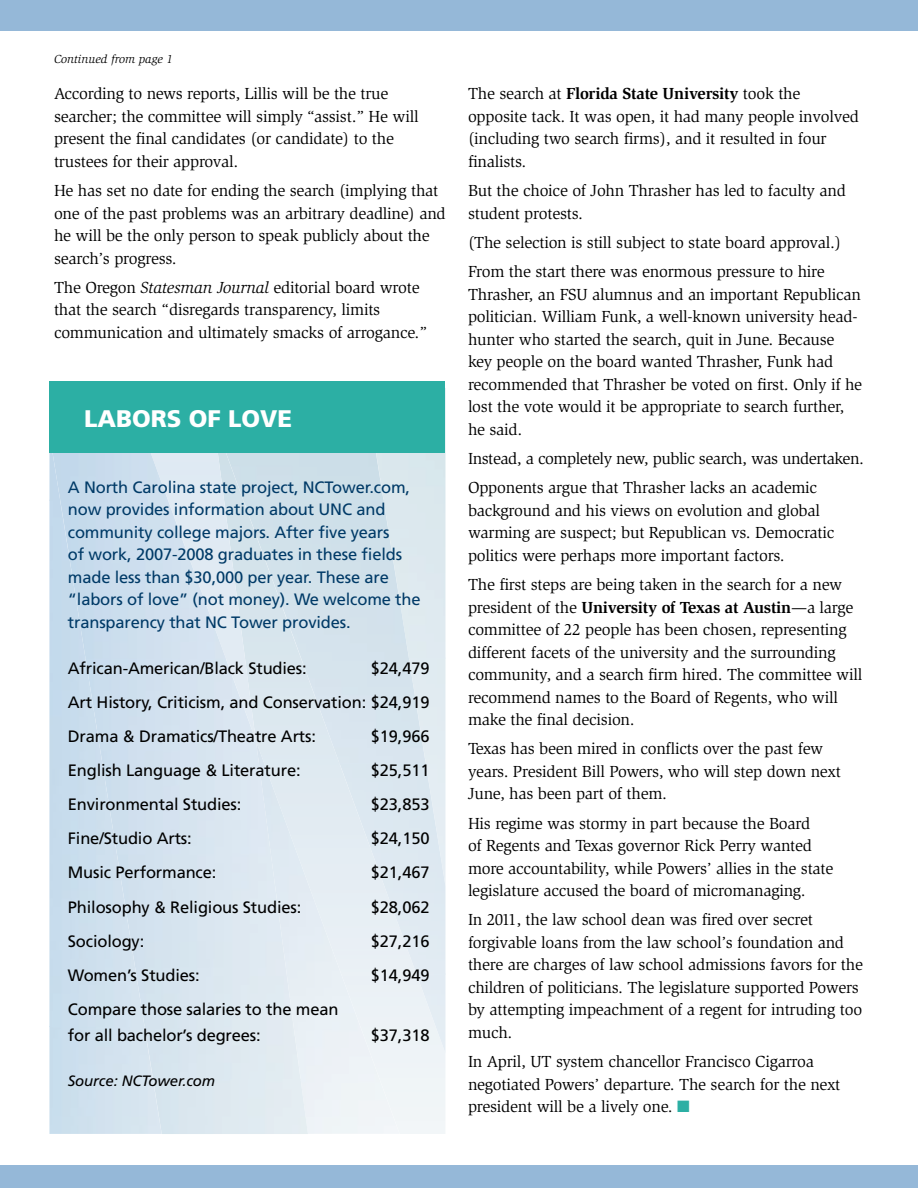
<style>
.page{position:relative;width:918px;height:1188px;background:#fff}
.page>*{position:absolute;margin:0;border:0;box-sizing:border-box;transform-origin:0 0}
.t1{font:900 24px "Frutiger";color:#fff}
.t2{font:16.5px/22.5px "Slimbach";letter-spacing:-.015em;color:#000}
.t3{font:16.5px/34.2px "Frutiger";letter-spacing:-.01em;color:#000;text-align:justify}
.t4{font:16.5px/22.5px "Frutiger";letter-spacing:-.01em;color:#003a67}
.t5{font:italic 15px "Frutiger";letter-spacing:-.01em;color:#000}
.t6{font:italic 12px "Slimbach";color:#000}
.s1{font-style:italic}
.s2{font-weight:700}
.s3{color:#2cafa4}
</style>
<div class="page">
<div style="left:0;top:1166px;width:918px;height:22px;background:#95b8d8"></div>
<div style="left:0;top:0;width:918px;height:32px;background:#95b8d8"></div>
<div style="left:49px;top:1027px;width:104px;height:107px;background:#cfe0ee"></div>
<img style="left:49px;top:554px;width:36px;height:473px">
<img style="left:187px;top:452px;width:22px;height:32px">
<img style="left:213px;top:501px;width:43px;height:157px">
<img style="left:49px;top:395px;width:138px;height:159px">
<img style="left:85px;top:658px;width:197px;height:422px">
<img style="left:69px;top:552px;width:157px;height:107px">
<div style="left:153px;top:1079px;width:103px;height:55px;background:#dce8ef"></div>
<div style="left:256px;top:740px;width:52px;height:394px;background:#e1eaf2"></div>
<div style="left:384px;top:452px;width:62px;height:206px;background:#dce8ee"></div>
<div style="left:426px;top:658px;width:20px;height:105px;background:#e2ebf1"></div>
<img style="left:209px;top:452px;width:175px;height:49px">
<img style="left:282px;top:605px;width:144px;height:159px">
<div style="left:243px;top:500px;width:157px;height:106px;background:#d1e1ea"></div>
<img style="left:339px;top:763px;width:107px;height:212px">
<img style="left:416px;top:974px;width:30px;height:80px">
<div style="left:50px;top:381px;width:396px;height:71px;background:#2cafa4"></div>
<p class="t6" style="left:54px;top:52px;width:120px">Continued from page 1</p>
<p class="t2" style="left:54px;top:83px;width:366px">According to news reports, Lillis will be the true searcher; the committee will simply “assist.” He will present the final candidates (or candidate) to the trustees for their approval.</p>
<p class="t2" style="left:54px;top:179px;width:393px">He has set no date for ending the search (implying that one of the past problems was an arbitrary deadline) and he will be the only person to speak publicly about the search’s progress.</p>
<p class="t2" style="left:54px;top:276px;width:375px">The Oregon <span class="s1">Statesman Journal</span> editorial board wrote that the search “disregards transparency, limits communication and ultimately smacks of arrogance.”</p>
<h1 class="t1" style="left:84px;top:404px;width:210px">LABORS OF LOVE</h1>
<p class="t4" style="left:68px;top:476px;width:354px">A North Carolina state project, NCTower.com, now provides information about UNC and community college majors. After five years<br>of work, 2007-2008 graduates in these fields made less than $30,000 per year. These are “labors of love” (not money). We welcome the transparency that NC Tower provides.</p>
<p class="t3" style="left:68px;top:651px;width:240px">African-American/Black Studies:</p>
<p class="t3" style="left:68px;top:651px;width:363px;text-indent:303px">$24,479<br>Art History, Criticism, and Conservation: $24,919<br>Drama &amp; Dramatics/Theatre Arts:</p>
<p class="t3" style="left:371px;top:719px;width:60px">$19,966</p>
<p class="t3" style="left:68px;top:753px;width:234px">English Language &amp; Literature:</p>
<p class="t3" style="left:371px;top:753px;width:60px">$25,511</p>
<p class="t3" style="left:68px;top:787px;width:175px">Environmental Studies:</p>
<p class="t3" style="left:371px;top:787px;width:60px">$23,853</p>
<p class="t3" style="left:68px;top:821px;width:125px">Fine/Studio Arts:</p>
<p class="t3" style="left:371px;top:821px;width:60px">$24,150</p>
<p class="t3" style="left:68px;top:855px;width:150px">Music Performance:</p>
<p class="t3" style="left:371px;top:855px;width:60px">$21,467</p>
<p class="t3" style="left:68px;top:890px;width:235px">Philosophy &amp; Religious Studies:</p>
<p class="t3" style="left:371px;top:890px;width:60px">$28,062</p>
<p class="t3" style="left:68px;top:924px;width:78px">Sociology:</p>
<p class="t3" style="left:371px;top:924px;width:60px">$27,216</p>
<p class="t3" style="left:68px;top:958px;width:133px">Women’s Studies:</p>
<p class="t3" style="left:371px;top:958px;width:60px">$14,949</p>
<p class="t3" style="left:68px;top:996px;width:272px;line-height:25.5px">Compare those salaries to the mean for all bachelor’s degrees:</p>
<p class="t3" style="left:371px;top:1018px;width:60px">$37,318</p>
<p class="t5" style="left:68px;top:1072px;width:149px">Source: NCTower.com</p>
<p class="t2" style="left:468px;top:83px;width:392px">The search at <span class="s2">Florida State University</span> took the opposite tack. It was open, it had many people involved (including two search firms), and it resulted in four finalists.</p>
<p class="t2" style="left:468px;top:180px;width:379px">But the choice of John Thrasher has led to faculty and student protests.</p>
<p class="t2" style="left:468px;top:228px;width:375px;line-height:29.2px">(The selection is still subject to state board approval.)<br>From the start there was enormous pressure to hire</p>
<p class="t2" style="left:468px;top:283px;width:396px">Thrasher, an FSU alumnus and an important Republican politician. William Funk, a well-known university head&shy;hunter who started the search, quit in June. Because key people on the board wanted Thrasher, Funk had recommended that Thrasher be voted on first. Only if he lost the vote would it be appropriate to search further, he said.</p>
<p class="t2" style="left:468px;top:444px;width:397px;line-height:29.2px">Instead, a completely new, public search, was undertaken.<br>Opponents argue that Thrasher lacks an academic</p>
<p class="t2" style="left:468px;top:499px;width:368px">background and his views on evolution and global warming are suspect; but Republican vs. Democratic politics were perhaps more important factors.</p>
<p class="t2" style="left:468px;top:573px;width:396px">The first steps are being taken in the search for a new president of the <span class="s2">University of Texas at Austin</span>—a large committee of 22 people has been chosen, representing different facets of the university and the surrounding community, and a search firm hired. The committee will recommend names to the Board of Regents, who will make the final decision.</p>
<p class="t2" style="left:468px;top:738px;width:374px">Texas has been mired in conflicts over the past few years. President Bill Powers, who will step down next<br>June, has been part of them.</p>
<p class="t2" style="left:468px;top:812px;width:367px">His regime was stormy in part because the Board<br>of Regents and Texas governor Rick Perry wanted more accountability, while Powers’ allies in the state legislature accused the board of micromanaging.</p>
<p class="t2" style="left:468px;top:909px;width:396px">In 2011, the law school dean was fired over secret forgivable loans from the law school’s foundation and there are charges of law school admissions favors for the children of politicians. The legislature supported Powers by attempting impeachment of a regent for intruding too much.</p>
<p class="t2" style="left:468px;top:1050px;width:374px">In April, UT system chancellor Francisco Cigarroa negotiated Powers’ departure. The search for the next president will be a lively one. <span class="s3">■</span></p>
</div>
